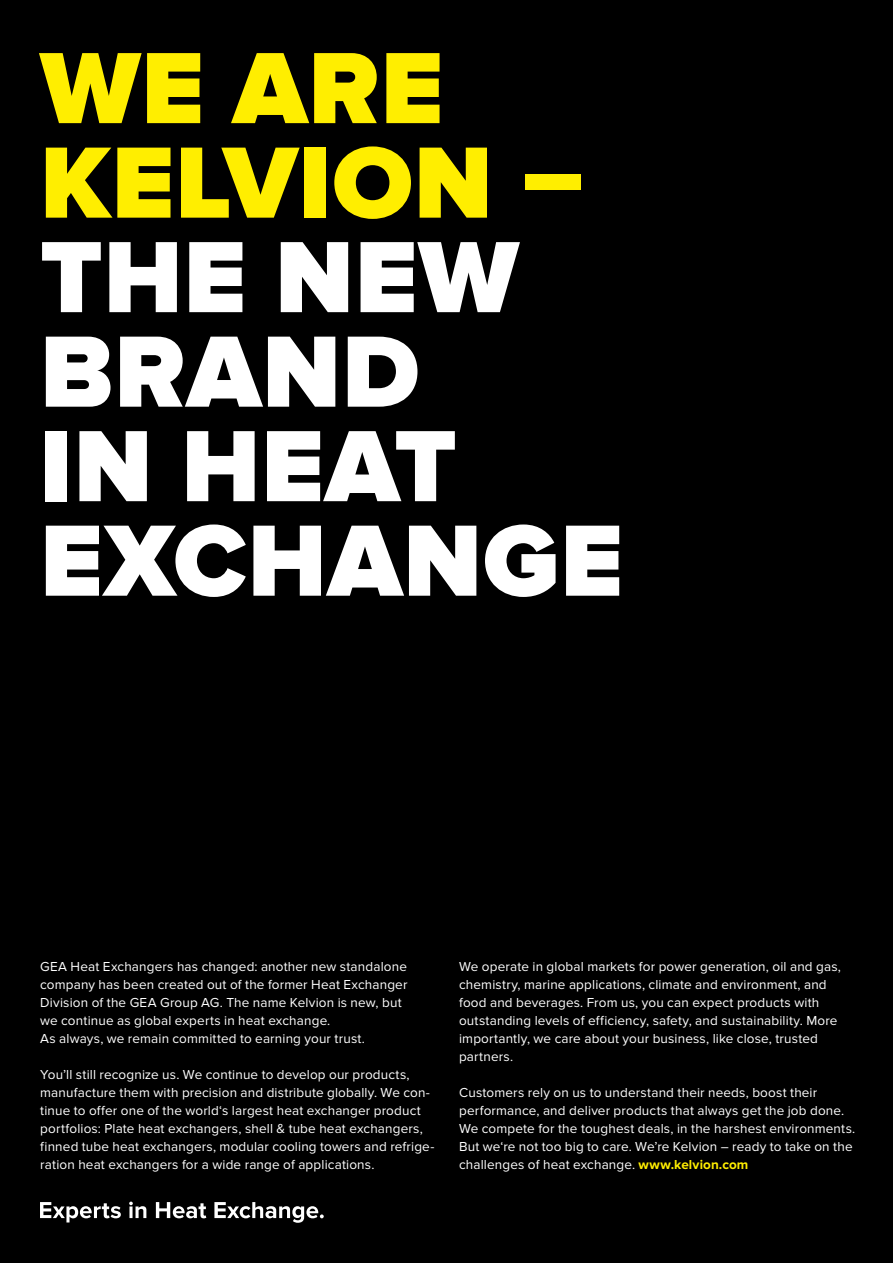
<style>
.page{position:relative;width:893px;height:1263px;background:#000}
.page>*{position:absolute;margin:0;border:0;box-sizing:border-box;transform-origin:0 0}
.t1{font:900 105px/94.5px "Proxima Nova";letter-spacing:.01em;color:#fff}
.t2{font:900 105px/94.5px "Proxima Nova";letter-spacing:.01em;color:#fe0}
.t3{font:13.5px/18px "Proxima Nova";letter-spacing:.01em;color:#fff}
.s1{font-weight:700;color:#fe0}
</style>
<div class="page">
<svg style="left:40px;top:1201px;width:284px;height:22px"></svg>
<h1 class="t2" style="left:40px;top:47px;width:545px">WE ARE<br>KELVION –</h1>
<h1 class="t1" style="left:40px;top:236px;width:584px">THE NEW<br>BRAND<br>IN HEAT<br>EXCHANGE</h1>
<p class="t3" style="left:40px;top:958px;width:369px">GEA Heat Exchangers has changed: another new standalone company has been created out of the former Heat Exchanger Division of the GEA Group AG. The name Kelvion is new, but we continue as global experts in heat exchange.<br>As always, we remain committed to earning your trust.</p>
<p class="t3" style="left:40px;top:1066px;width:396px">You’ll still recognize us. We continue to develop our products, manufacture them with precision and distribute globally. We con&shy;tinue to offer one of the world‘s largest heat exchanger product portfolios: Plate heat exchangers, shell &amp; tube heat exchangers, finned tube heat exchangers, modular cooling towers and refrige&shy;ration heat exchangers for a wide range of applications.</p>
<p class="t3" style="left:459px;top:958px;width:383px">We operate in global markets for power generation, oil and gas, chemistry, marine applications, climate and environment, and food and beverages. From us, you can expect products with outstanding levels of efficiency, safety, and sustainability. More importantly, we care about your business, like close, trusted partners.</p>
<p class="t3" style="left:459px;top:1084px;width:398px">Customers rely on us to understand their needs, boost their performance, and deliver products that always get the job done.<br>We compete for the toughest deals, in the harshest environments.<br>But we‘re not too big to care. We’re Kelvion – ready to take on the challenges of heat exchange. <span class="s1">www.kelvion.com</span></p>
</div>
